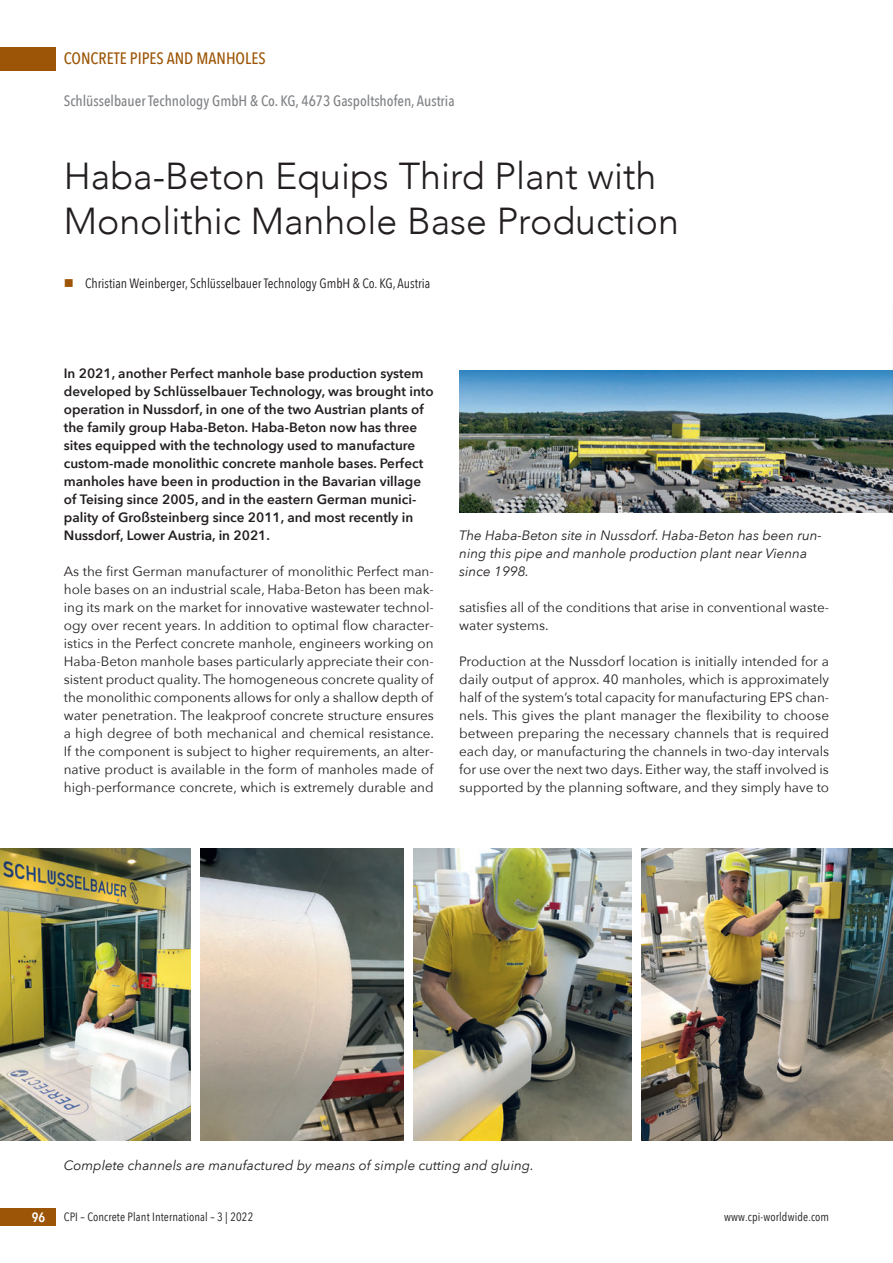
<style>
.page{position:relative;width:893px;height:1263px;background:#fff}
.page>*{position:absolute;margin:0;border:0;box-sizing:border-box;transform-origin:0 0}
.t1{font:300 37.5px/45px "Avenir";color:#231f20}
.t2{font:500 16.5px "Avenir Next Condensed";color:#9c5506}
.t3{font:500 15px "Avenir Next Condensed";color:#808285}
.t4{font:13.5px/18px "Avenir Next";color:#231f20;text-align:justify}
.t5{font:600 13.5px/18px "Avenir Next";color:#231f20}
.t6{font:italic 13.5px/18px "Avenir Next";color:#231f20}
.t7{font:13.5px "Avenir Next Condensed";color:#231f20}
.t8{font:600 13.5px "Avenir Next Condensed";color:#fff}
.t9{font:12px "Avenir Next Condensed";letter-spacing:.01em;color:#231f20}
.s1{color:#9c5506}
</style>
<div class="page">
<div style="left:0;top:47px;width:55px;height:23px;background:#9c5506"></div>
<div style="left:0;top:1208px;width:55px;height:18px;background:#9c5506"></div>
<img style="left:459px;top:371px;width:433px;height:142px">
<img style="left:0;top:849px;width:191px;height:291px">
<img style="left:200px;top:849px;width:204px;height:291px">
<img style="left:413px;top:849px;width:219px;height:291px">
<img style="left:641px;top:848px;width:251px;height:292px">
<hr style="left:892px;top:0;width:1px;height:1263px;background:#24282c">
<img style="left:892px;top:302px;width:1px;height:640px">
<hr style="left:892px;top:0;width:1px;height:302px;background:#0095d9">
<img style="left:892px;top:942px;width:1px;height:96px">
<p class="t2" style="left:64px;top:49px;width:203px">CONCRETE PIPES AND MANHOLES</p>
<p class="t3" style="left:64px;top:92px;width:392px">Schlüsselbauer Technology GmbH &amp; Co. KG, 4673 Gaspoltshofen, Austria</p>
<h1 class="t1" style="left:64px;top:153px;width:617px">Haba-Beton Equips Third Plant with<br>Monolithic Manhole Base Production</h1>
<p class="t7" style="left:64px;top:272px;width:368px"><span class="s1">■</span> Christian Weinberger, Schlüsselbauer Technology GmbH &amp; Co. KG, Austria</p>
<p class="t5" style="left:64px;top:364px;width:371px">In 2021, another Perfect manhole base production system developed by Schlüsselbauer Technology, was brought into operation in Nussdorf, in one of the two Austrian plants of the family group Haba-Beton. Haba-Beton now has three sites equipped with the technology used to manufacture custom-made monolithic concrete manhole bases. Perfect manholes have been in production in the Bavarian village of Teising since 2005, and in the eastern German munici&shy;pality of Großsteinberg since 2011, and most recently in Nussdorf, Lower Austria, in 2021.</p>
<p class="t4" style="left:64px;top:562px;width:372px">As the first German manufacturer of monolithic Perfect man&shy;hole bases on an industrial scale, Haba-Beton has been mak&shy;ing its mark on the market for innovative wastewater technol&shy;ogy over recent years. In addition to optimal flow character&shy;istics in the Perfect concrete manhole, engineers working on Haba-Beton manhole bases particularly appreciate their con&shy;sistent product quality. The homogeneous concrete quality of the monolithic components allows for only a shallow depth of water penetration. The leakproof concrete structure ensures a high degree of both mechanical and chemical resistance.<br>If the component is subject to higher requirements, an alter&shy;native product is available in the form of manholes made of high-performance concrete, which is extremely durable and</p>
<p class="t6" style="left:459px;top:526px;width:364px">The Haba-Beton site in Nussdorf. Haba-Beton has been run&shy;ning this pipe and manhole production plant near Vienna since 1998.</p>
<p class="t4" style="left:459px;top:598px;width:371px">satisfies all of the conditions that arise in conventional waste&shy;water systems.</p>
<p class="t4" style="left:459px;top:652px;width:371px">Production at the Nussdorf location is initially intended for a daily output of approx. 40 manholes, which is approximately half of the system’s total capacity for manufacturing EPS chan&shy;nels. This gives the plant manager the flexibility to choose between preparing the necessary channels that is required each day, or manufacturing the channels in two-day intervals for use over the next two days. Either way, the staff involved is supported by the planning software, and they simply have to</p>
<p class="t6" style="left:64px;top:1156px;width:472px">Complete channels are manufactured by means of simple cutting and gluing.</p>
<p class="t8" style="left:32px;top:1206px;width:15px">96</p>
<p class="t9" style="left:64px;top:1207px;width:191px">CPI – Concrete Plant International – 3 | 2022</p>
<p class="t9" style="left:724px;top:1207px;width:107px">www.cpi-worldwide.com</p>
</div>
